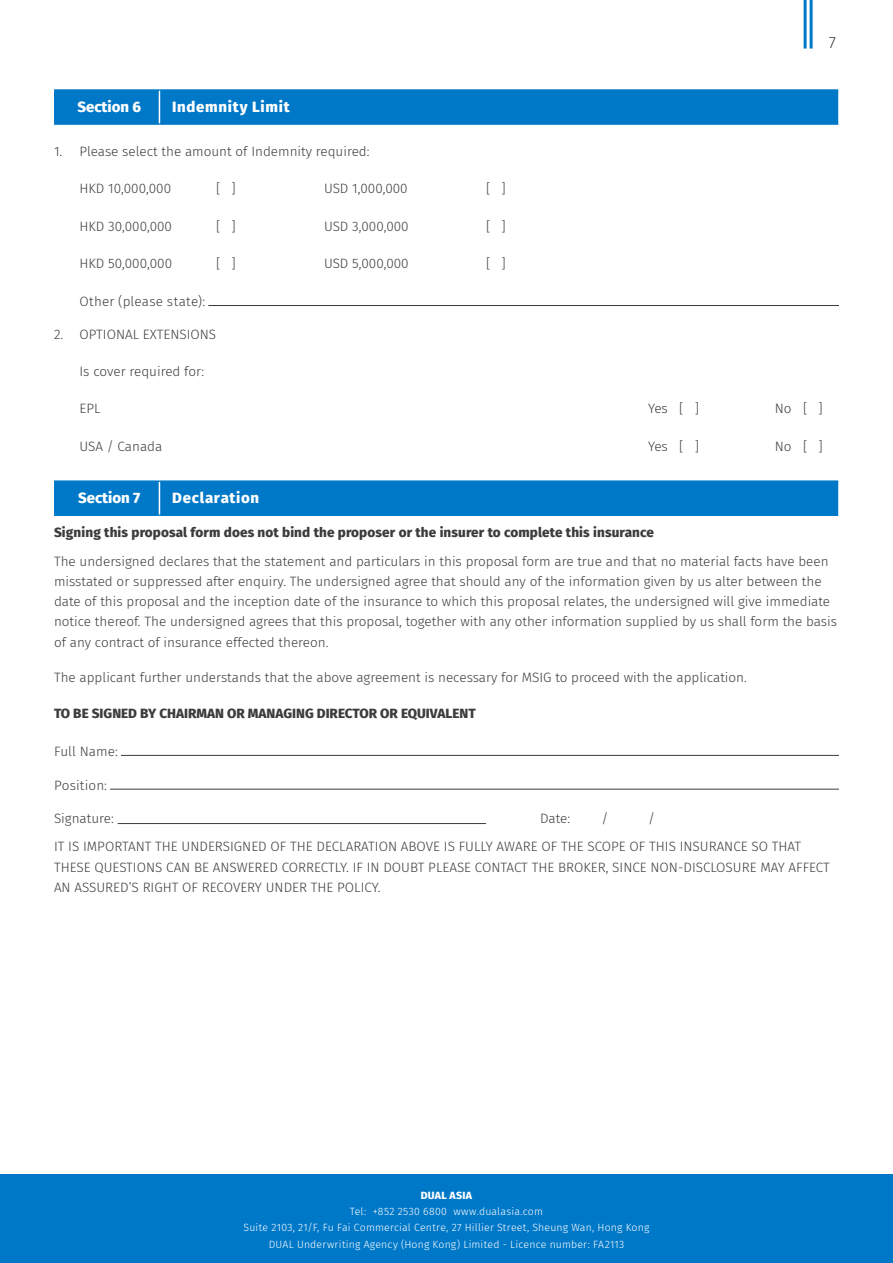
<style>
.page{position:relative;width:893px;height:1263px;background:#fff}
.page>*{position:absolute;margin:0;border:0;box-sizing:border-box;transform-origin:0 0}
.t1{font:300 16.5px "Fira Sans";color:#3c3c3c}
.t2{font:800 15px "Fira Sans";letter-spacing:.045em;color:#fff}
.t3{font:800 15px "Fira Sans";color:#fff}
.t4{font:300 13.5px/20.2px "Fira Sans";color:#3c3c3c}
.t5{font:800 13.5px "Fira Sans";letter-spacing:.005em;color:#3c3c3c}
.t6{font:300 10.5px/16.2px "Fira Sans";letter-spacing:.015em;color:#fff;text-align:center}
.t7{font:800 10.5px "Fira Sans";letter-spacing:.025em;color:#fff}
</style>
<div class="page">
<hr style="left:810px;top:0;width:3px;height:49px;background:#0078c8">
<hr style="left:804px;top:0;width:3px;height:49px;background:#0078c8">
<hr style="left:54px;top:305px;width:785px;height:1px;background:#3c3c3c">
<div style="left:54px;top:301px;width:154px;height:6px;background:#fff"></div>
<hr style="left:54px;top:755px;width:785px;height:1px;background:#3c3c3c">
<div style="left:54px;top:751px;width:67px;height:6px;background:#fff"></div>
<hr style="left:54px;top:789px;width:785px;height:1px;background:#3c3c3c">
<div style="left:54px;top:785px;width:56px;height:6px;background:#fff"></div>
<hr style="left:118px;top:823px;width:368px;height:1px;background:#3c3c3c">
<div style="left:56px;top:91px;width:782px;height:32px;background:#0078c8"></div>
<hr style="left:54px;top:89px;width:105px;height:2px;background:#0078c8">
<hr style="left:54px;top:91px;width:2px;height:32px;background:#0078c8">
<hr style="left:159px;top:89px;width:679px;height:2px;background:#0078c8">
<hr style="left:54px;top:123px;width:105px;height:2px;background:#0078c8">
<hr style="left:159px;top:123px;width:679px;height:2px;background:#0078c8">
<hr style="left:159px;top:91px;width:1px;height:32px;background:#fff">
<div style="left:56px;top:482px;width:782px;height:32px;background:#0078c8"></div>
<hr style="left:54px;top:480px;width:105px;height:2px;background:#0078c8">
<hr style="left:54px;top:482px;width:2px;height:32px;background:#0078c8">
<hr style="left:159px;top:480px;width:679px;height:2px;background:#0078c8">
<hr style="left:54px;top:514px;width:105px;height:2px;background:#0078c8">
<hr style="left:159px;top:514px;width:679px;height:2px;background:#0078c8">
<hr style="left:159px;top:482px;width:1px;height:32px;background:#fff">
<div style="left:0;top:1174px;width:893px;height:89px;background:#0078c8"></div>
<p class="t1" style="left:829px;top:30px;width:9px">7</p>
<p class="t3" style="left:77px;top:94px;width:65px">Section 6</p>
<p class="t2" style="left:172px;top:94px;width:119px">Indemnity Limit</p>
<p class="t4" style="left:54px;top:141px;width:317px">1. Please select the amount of Indemnity required:</p>
<p class="t4" style="left:80px;top:178px;width:93px">HKD 10,000,000</p>
<p class="t4" style="left:216px;top:178px;width:21px">[ ]</p>
<p class="t4" style="left:324px;top:178px;width:85px">USD 1,000,000</p>
<p class="t4" style="left:486px;top:178px;width:21px">[ ]</p>
<p class="t4" style="left:80px;top:216px;width:94px">HKD 30,000,000</p>
<p class="t4" style="left:216px;top:216px;width:21px">[ ]</p>
<p class="t4" style="left:324px;top:216px;width:86px">USD 3,000,000</p>
<p class="t4" style="left:486px;top:216px;width:21px">[ ]</p>
<p class="t4" style="left:80px;top:253px;width:94px">HKD 50,000,000</p>
<p class="t4" style="left:216px;top:253px;width:21px">[ ]</p>
<p class="t4" style="left:324px;top:253px;width:86px">USD 5,000,000</p>
<p class="t4" style="left:486px;top:253px;width:21px">[ ]</p>
<p class="t4" style="left:80px;top:291px;width:127px">Other (please state):</p>
<p class="t4" style="left:54px;top:324px;width:164px">2. OPTIONAL EXTENSIONS</p>
<p class="t4" style="left:80px;top:361px;width:126px">Is cover required for:</p>
<p class="t4" style="left:80px;top:398px;width:23px">EPL</p>
<p class="t4" style="left:648px;top:398px;width:52px">Yes [ ]</p>
<p class="t4" style="left:775px;top:398px;width:49px">No [ ]</p>
<p class="t4" style="left:80px;top:436px;width:84px">USA / Canada</p>
<p class="t4" style="left:648px;top:436px;width:52px">Yes [ ]</p>
<p class="t4" style="left:775px;top:436px;width:49px">No [ ]</p>
<p class="t3" style="left:78px;top:485px;width:64px">Section 7</p>
<p class="t2" style="left:172px;top:485px;width:88px">Declaration</p>
<p class="t5" style="left:54px;top:520px;width:601px">Signing this proposal form does not bind the proposer or the insurer to complete this insurance</p>
<p class="t4" style="left:54px;top:551px;width:785px">The undersigned declares that the statement and particulars in this proposal form are true and that no material facts have been misstated or suppressed after enquiry. The undersigned agree that should any of the information given by us alter between the date of this proposal and the inception date of the insurance to which this proposal relates, the undersigned will give immediate notice thereof. The undersigned agrees that this proposal, together with any other information supplied by us shall form the basis of any contract of insurance effected thereon.</p>
<p class="t4" style="left:54px;top:667px;width:694px">The applicant further understands that the above agreement is necessary for MSIG to proceed with the application.</p>
<p class="t5" style="left:54px;top:701px;width:423px">TO BE SIGNED BY CHAIRMAN OR MANAGING DIRECTOR OR EQUIVALENT</p>
<p class="t4" style="left:54px;top:741px;width:65px">Full Name:</p>
<p class="t4" style="left:54px;top:775px;width:55px">Position:</p>
<p class="t4" style="left:54px;top:808px;width:61px">Signature:</p>
<p class="t4" style="left:540px;top:808px;width:32px">Date:</p>
<p class="t4" style="left:602px;top:808px;width:9px">/</p>
<p class="t4" style="left:54px;top:803px;width:749px;line-height:28.8px;text-indent:594px">/<br>IT IS IMPORTANT THE UNDERSIGNED OF THE DECLARATION ABOVE IS FULLY AWARE OF THE SCOPE OF THIS INSURANCE SO THAT</p>
<p class="t4" style="left:54px;top:857px;width:777px">THESE QUESTIONS CAN BE ANSWERED CORRECTLY. IF IN DOUBT PLEASE CONTACT THE BROKER, SINCE NON-DISCLOSURE MAY AFFECT<br>AN ASSURED’S RIGHT OF RECOVERY UNDER THE POLICY.</p>
<p class="t7" style="left:421px;top:1186px;width:53px">DUAL ASIA</p>
<p class="t6" style="left:244px;top:1203px;width:407px">Tel: +852 2530 6800 www.dualasia.com<br>Suite 2103, 21/F, Fu Fai Commercial Centre, 27 Hillier Street, Sheung Wan, Hong Kong<br>DUAL Underwriting Agency (Hong Kong) Limited - Licence number: FA2113</p>
</div>
